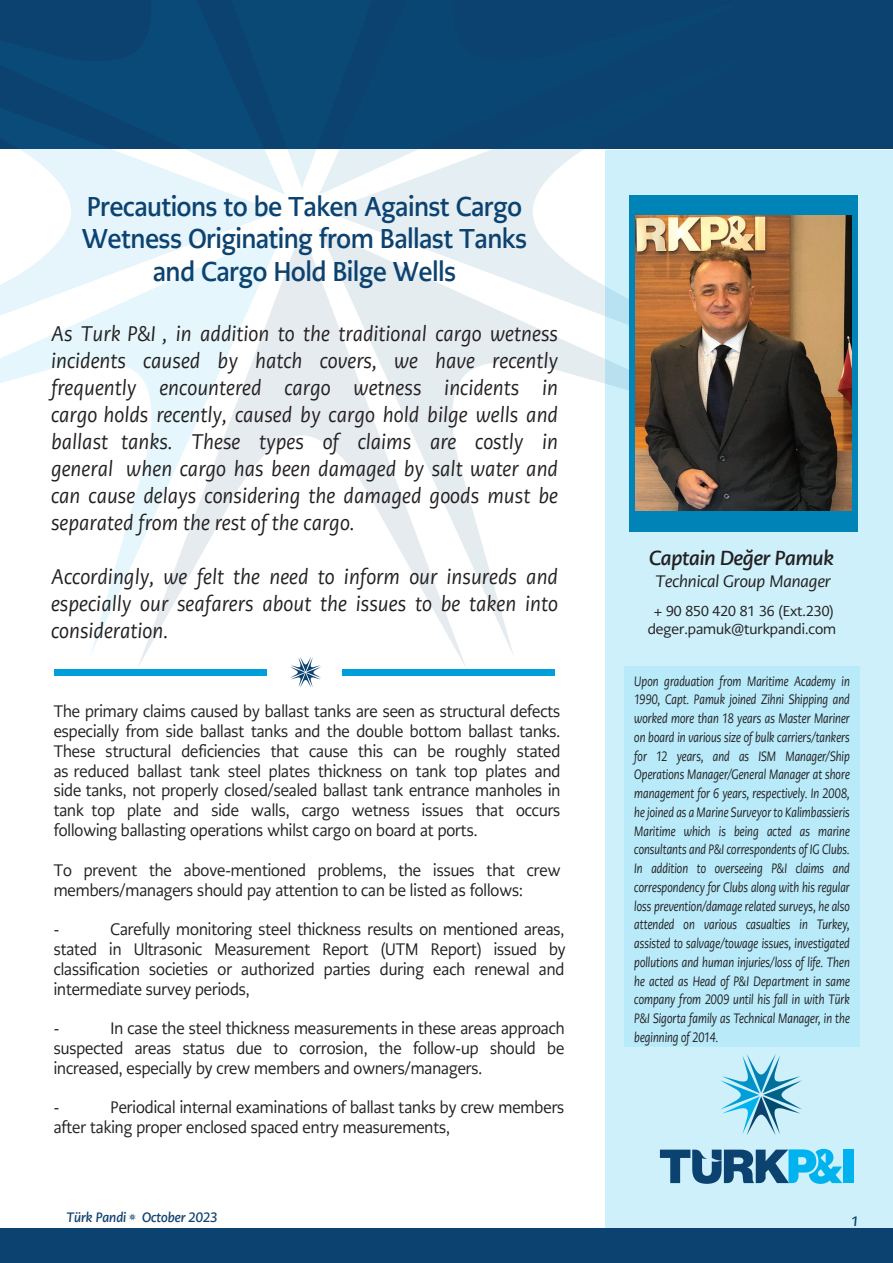
<style>
.page{position:relative;width:893px;height:1263px;background:#fff}
.page>*{position:absolute;margin:0;border:0;box-sizing:border-box;transform-origin:0 0}
.t1{font:700 27px/32.4px "PMN Caecilia Sans Head";color:#0c426f;text-align:center;scale:.91 1}
.t2{font:italic 21px/27px "PMN Caecilia Sans Text";color:#231f20;text-align:justify;scale:.92 1}
.t3{font:italic 700 20.1px "PMN Caecilia Sans Head";letter-spacing:-.01em;color:#231f20}
.t4{font:16.5px/19.8px "PMN Caecilia Sans Head";color:#231f20;text-align:justify;scale:.93 1}
.t5{font:italic 16.5px "PMN Caecilia Sans Head";color:#231f20}
.t6{font:14.25px/18.6px "PMN Caecilia Sans Head";color:#231f20;text-align:center}
.t7{font:italic 13.5px/18.8px "PMN Caecilia Sans Head";letter-spacing:.005em;color:#231f20;text-align:justify;scale:.8 1}
.t8{font:italic 700 13.5px "PMN Caecilia Sans Head";color:#12426f;scale:.95 1}
.t9{font:italic 700 13.5px "PMN Caecilia Sans Head";color:#0c426f}
</style>
<div class="page">
<div style="left:0;top:0;width:893px;height:149px;background:#0c426f"></div>
<svg style="left:287px;top:149px;width:29px;height:38px"></svg>
<svg style="left:137px;top:229px;width:330px;height:441px"></svg>
<svg style="left:67px;top:195px;width:211px;height:33px;background:#e8f6fb"></svg>
<svg style="left:326px;top:195px;width:211px;height:33px;background:#e8eff3"></svg>
<svg style="left:0;top:228px;width:285px;height:429px"></svg>
<svg style="left:319px;top:149px;width:265px;height:46px;fill:#e5f0f4"></svg>
<svg style="left:20px;top:149px;width:265px;height:46px;fill:#e5f5fb"></svg>
<svg style="left:318px;top:228px;width:287px;height:429px"></svg>
<div style="left:605px;top:150px;width:288px;height:1112px;background:#cdf0fb"></div>
<div style="left:624px;top:666px;width:236px;height:380px;background:#b8eaf9"></div>
<div style="left:0;top:1229px;width:893px;height:34px;background:#0c426f"></div>
<div style="left:629px;top:195px;width:229px;height:336px;background:#0083b6"></div>
<div style="left:54px;top:670px;width:213px;height:6px;background:#009fda"></div>
<div style="left:342px;top:670px;width:213px;height:6px;background:#009fda"></div>
<svg style="left:290px;top:657px;width:31px;height:31px"></svg>
<div style="left:843px;top:1149px;width:10px;height:34px;background:#00b3ef"></div>
<svg style="left:660px;top:1149px;width:182px;height:35px"></svg>
<svg style="left:720px;top:1054px;width:82px;height:81px"></svg>
<img style="left:636px;top:216px;width:216px;height:295px">
<svg style="left:128px;top:1213px;width:8px;height:8px"></svg>
<h1 class="t1" style="left:82px;top:190px;width:490px">Precautions to be Taken Against Cargo<br>Wetness Originating from Ballast Tanks and Cargo Hold Bilge Wells</h1>
<p class="t2" style="left:51px;top:321px;width:553px">As Turk P&amp;I , in addition to the traditional cargo wetness incidents caused by hatch covers, we have recently frequently encountered cargo wetness incidents in cargo holds recently, caused by cargo hold bilge wells and ballast tanks. These types of claims are costly in general when cargo has been damaged by salt water and can cause delays considering the damaged goods must be separated from the rest of the cargo.</p>
<p class="t2" style="left:51px;top:564px;width:553px">Accordingly, we felt the need to inform our insureds and especially our seafarers about the issues to be taken into consideration.</p>
<p class="t4" style="left:54px;top:701px;width:546px">The primary claims caused by ballast tanks are seen as structural defects especially from side ballast tanks and the double bottom ballast tanks.<br>These structural deficiencies that cause this can be roughly stated as reduced ballast tank steel plates thickness on tank top plates and side tanks, not properly closed/sealed ballast tank entrance manholes in tank top plate and side walls, cargo wetness issues that occurs following ballasting operations whilst cargo on board at ports.</p>
<p class="t4" style="left:54px;top:860px;width:546px">To prevent the above-mentioned problems, the issues that crew members/managers should pay attention to can be listed as follows:</p>
<p class="t4" style="left:54px;top:919px;width:8px">-</p>
<p class="t4" style="left:54px;top:919px;width:552px;text-indent:57px">Carefully monitoring steel thickness results on mentioned areas, stated in Ultrasonic Measurement Report (UTM Report) issued by classification societies or authorized parties during each renewal and intermediate survey periods,</p>
<p class="t4" style="left:54px;top:1018px;width:8px">-</p>
<p class="t4" style="left:54px;top:1018px;width:551px;text-indent:57px">In case the steel thickness measurements in these areas approach suspected areas status due to corrosion, the follow-up should be increased, especially by crew members and owners/managers.</p>
<p class="t4" style="left:54px;top:1097px;width:8px">-</p>
<p class="t4" style="left:54px;top:1097px;width:551px;text-indent:57px">Periodical internal examinations of ballast tanks by crew members after taking proper enclosed spaced entry measurements,</p>
<p class="t8" style="left:67px;top:1208px;width:160px">Türk Pandi October 2023</p>
<p class="t3" style="left:649px;top:545px;width:186px">Captain Değer Pamuk</p>
<p class="t5" style="left:655px;top:571px;width:177px">Technical Group Manager</p>
<p class="t6" style="left:648px;top:601px;width:190px">+ 90 850 420 81 36 (Ext.230) deger.pamuk@turkpandi.com</p>
<p class="t7" style="left:634px;top:671px;width:271px">Upon graduation from Maritime Academy in 1990, Capt. Pamuk joined Zihni Shipping and worked more than 18 years as Master Mariner on board in various size of bulk carriers/tankers for 12 years, and as ISM Manager/Ship Operations Manager/General Manager at shore management for 6 years, respectively. In 2008, he joined as a Marine Surveyor to Kalimbassieris Maritime which is being acted as marine consultants and P&amp;I correspondents of IG Clubs.<br>In addition to overseeing P&amp;I claims and correspondency for Clubs along with his regular loss prevention/damage related surveys, he also attended on various casualties in Turkey, assisted to salvage/towage issues, investigated pollutions and human injuries/loss of life. Then he acted as Head of P&amp;I Department in same company from 2009 until his fall in with Türk P&amp;I Sigorta family as Technical Manager, in the beginning of 2014.</p>
<p class="t9" style="left:851px;top:1213px;width:9px">1</p>
</div>
